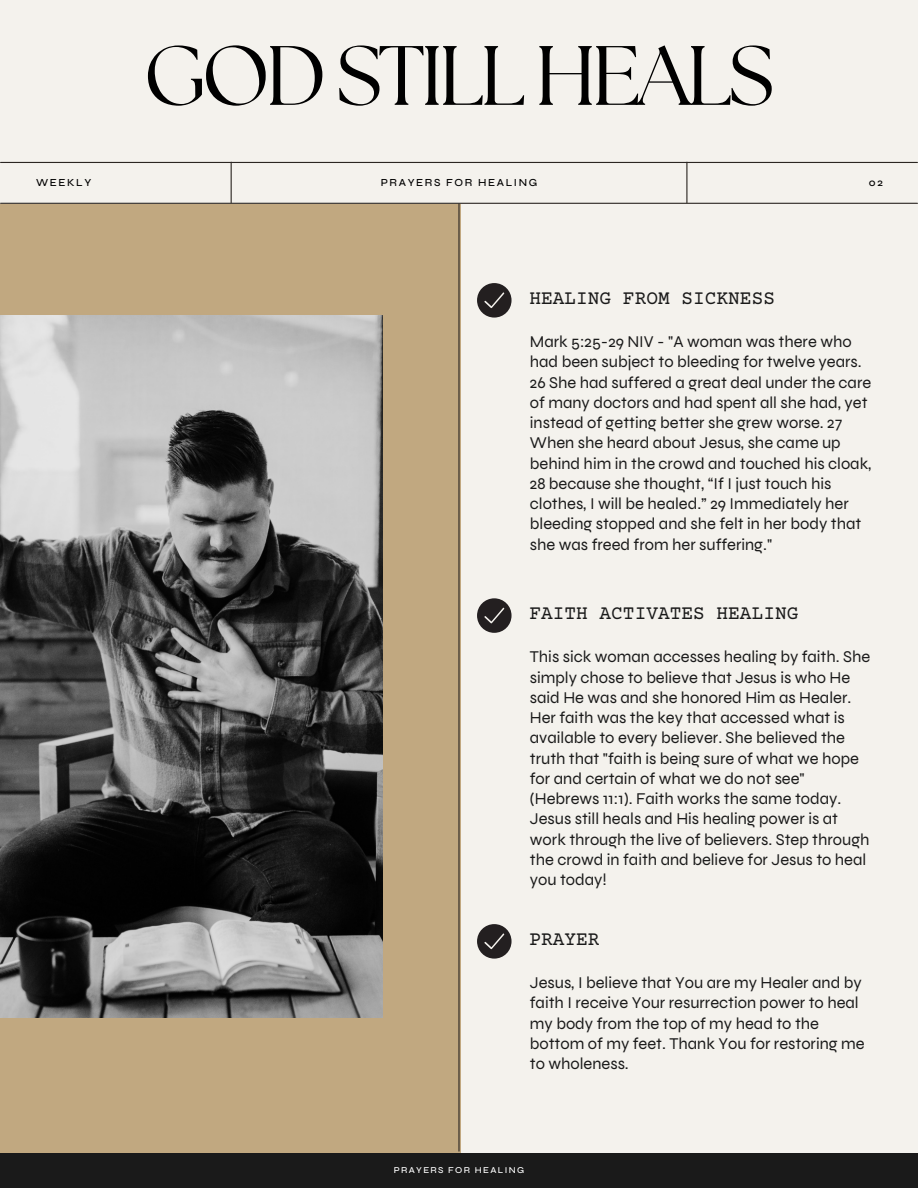
<style>
.page{position:relative;width:918px;height:1188px;background:#f4f2ed}
.page>*{position:absolute;margin:0;border:0;box-sizing:border-box;transform-origin:0 0}
.t1{font:84px "The Seasons";letter-spacing:-.05em;color:#000}
.t2{font:19.5px "Courier Prime";color:#1a1a1a}
.t3{font:16.5px/20.2px "Syne";color:#1a1a1a}
.t4{font:500 10.8px "Syne";letter-spacing:.15em;color:#000}
.t5{font:500 9px "Syne";letter-spacing:.15em;color:#fff}
</style>
<div class="page">
<div style="left:0;top:1153px;width:918px;height:35px;background:#1a1a1a"></div>
<div style="left:0;top:204px;width:460px;height:948px;background:#c1a880"></div>
<hr style="left:458px;top:204px;width:2px;height:947px;background:#2b2622">
<hr style="left:1px;top:162px;width:916px;height:1px;background:#2b2622">
<hr style="left:231px;top:162px;width:1px;height:41px;background:#2b2622">
<hr style="left:686px;top:162px;width:1px;height:41px;background:#2b2622">
<hr style="left:1px;top:203px;width:916px;height:1px;background:#2b2622">
<svg style="left:477px;top:283px;width:35px;height:35px"></svg>
<svg style="left:477px;top:598px;width:35px;height:35px"></svg>
<svg style="left:477px;top:924px;width:35px;height:35px"></svg>
<img style="left:0;top:316px;width:382px;height:702px">
<h1 class="t1" style="left:144px;top:38px;width:632px">GOD STILL HEALS</h1>
<p class="t4" style="left:36px;top:176px;width:57px">WEEKLY</p>
<p class="t4" style="left:381px;top:176px;width:158px">PRAYERS FOR HEALING</p>
<p class="t4" style="left:869px;top:176px;width:16px">02</p>
<p class="t2" style="left:529px;top:289px;width:247px">HEALING FROM SICKNESS</p>
<p class="t3" style="left:530px;top:332px;width:343px">Mark 5:25-29 NIV - "A woman was there who had been subject to bleeding for twelve years.<br>26 She had suffered a great deal under the care of many doctors and had spent all she had, yet instead of getting better she grew worse. 27<br>When she heard about Jesus, she came up behind him in the crowd and touched his cloak, 28 because she thought, “If I just touch his clothes, I will be healed.” 29 Immediately her bleeding stopped and she felt in her body that she was freed from her suffering."</p>
<p class="t2" style="left:529px;top:604px;width:271px">FAITH ACTIVATES HEALING</p>
<p class="t3" style="left:530px;top:647px;width:342px">This sick woman accesses healing by faith. She simply chose to believe that Jesus is who He said He was and she honored Him as Healer.<br>Her faith was the key that accessed what is available to every believer. She believed the truth that "faith is being sure of what we hope for and certain of what we do not see" (Hebrews 11:1). Faith works the same today.<br>Jesus still heals and His healing power is at work through the live of believers. Step through the crowd in faith and believe for Jesus to heal you today!</p>
<p class="t2" style="left:529px;top:930px;width:72px">PRAYER</p>
<p class="t3" style="left:530px;top:973px;width:336px">Jesus, I believe that You are my Healer and by faith I receive Your resurrection power to heal my body from the top of my head to the bottom of my feet. Thank You for restoring me to wholeness.</p>
<p class="t5" style="left:394px;top:1165px;width:132px">PRAYERS FOR HEALING</p>
</div>
